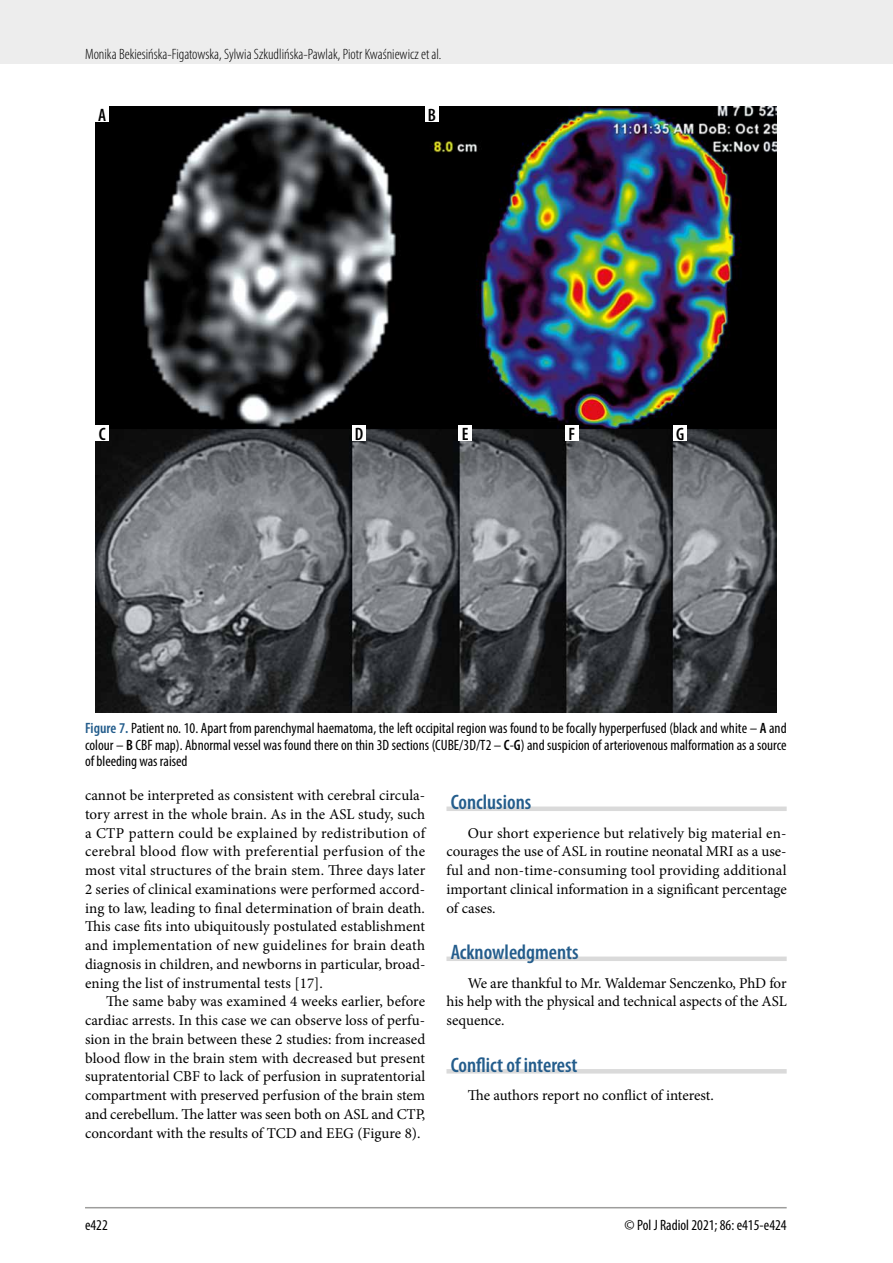
<style>
.page{position:relative;width:893px;height:1263px;background:#fff}
.page>*{position:absolute;margin:0;border:0;box-sizing:border-box;transform-origin:0 0}
.t1{font:600 condensed 21px "Myriad Pro";color:#245d8c}
.t2{font:600 condensed 18px "Myriad Pro";color:#000}
.t3{font:15px/18.8px "Minion Pro";color:#000;text-align:justify}
.t4{font:condensed 15px/16.5px "Myriad Pro";color:#000;text-align:justify}
.t5{font:300 condensed 15px "Myriad Pro";color:#000}
.s1{font-weight:600;color:#245d8c}
.s2{font-weight:600}
</style>
<div class="page">
<div style="left:0;top:0;width:893px;height:64px;background:#ededed"></div>
<hr style="left:85px;top:1207px;width:702px;height:1px;background:#9d9d9c">
<div style="left:446px;top:806px;width:341px;height:5px;background:#dadada"></div>
<div style="left:446px;top:956px;width:341px;height:5px;background:#dadada"></div>
<hr style="left:446px;top:1069px;width:341px;height:4px;background:#dadada">
<img style="left:96px;top:106px;width:680px;height:607px">
<div style="left:96px;top:106px;width:13px;height:16px;background:#fff"></div>
<div style="left:425px;top:106px;width:13px;height:16px;background:#fff"></div>
<div style="left:96px;top:426px;width:13px;height:15px;background:#fff"></div>
<div style="left:352px;top:426px;width:14px;height:15px;background:#fff"></div>
<div style="left:459px;top:426px;width:13px;height:15px;background:#fff"></div>
<div style="left:565px;top:426px;width:13px;height:15px;background:#fff"></div>
<div style="left:673px;top:426px;width:14px;height:15px;background:#fff"></div>
<p class="t5" style="left:85px;top:45px;width:358px">Monika Bekiesińska-Figatowska, Sylwia Szkudlińska-Pawlak, Piotr Kwaśniewicz et al.</p>
<p class="t2" style="left:98px;top:104px;width:10px">A</p>
<p class="t2" style="left:428px;top:104px;width:10px">B</p>
<p class="t2" style="left:99px;top:423px;width:8px">C</p>
<p class="t2" style="left:355px;top:423px;width:10px">D</p>
<p class="t2" style="left:462px;top:423px;width:8px">E</p>
<p class="t2" style="left:568px;top:423px;width:8px">F</p>
<p class="t2" style="left:676px;top:423px;width:10px">G</p>
<p class="t4" style="left:85px;top:720px;width:703px"><span class="s1">Figure 7.</span> Patient no. 10. Apart from parenchymal haematoma, the left occipital region was found to be focally hyperperfused (black and white – <span class="s2">A</span> and colour – <span class="s2">B</span> CBF map). Abnormal vessel was found there on thin 3D sections (CUBE/3D/T2 – <span class="s2">C</span>-<span class="s2">G</span>) and suspicion of arteriovenous malformation as a source of bleeding was raised</p>
<p class="t3" style="left:85px;top:786px;width:342px">cannot be interpreted as consistent with cerebral circula&shy;tory arrest in the whole brain. As in the ASL study, such a CTP pattern could be explained by redistribution of cerebral blood flow with preferential perfusion of the most vital structures of the brain stem. Three days later 2 series of clinical examinations were performed accord&shy;ing to law, leading to final determination of brain death.<br>This case fits into ubiquitously postulated establishment and implementation of new guidelines for brain death diagnosis in children, and newborns in particular, broad&shy;ening the list of instrumental tests [17].</p>
<p class="t3" style="left:85px;top:992px;width:342px;text-indent:21px">The same baby was examined 4 weeks earlier, before cardiac arrests. In this case we can observe loss of perfu&shy;sion in the brain between these 2 studies: from increased blood flow in the brain stem with decreased but present supratentorial CBF to lack of perfusion in supratentorial compartment with preserved perfusion of the brain stem and cerebellum. The latter was seen both on ASL and CTP, concordant with the results of TCD and EEG (Figure 8).</p>
<h1 class="t1" style="left:451px;top:789px;width:82px">Conclusions</h1>
<p class="t3" style="left:446px;top:823px;width:342px;text-indent:21px">Our short experience but relatively big material en&shy;courages the use of ASL in routine neonatal MRI as a use&shy;ful and non-time-consuming tool providing additional important clinical information in a significant percentage of cases.</p>
<h1 class="t1" style="left:451px;top:939px;width:129px">Acknowledgments</h1>
<p class="t3" style="left:446px;top:973px;width:342px;text-indent:21px">We are thankful to Mr. Waldemar Senczenko, PhD for his help with the physical and technical aspects of the ASL sequence.</p>
<h1 class="t1" style="left:451px;top:1052px;width:128px">Conflict of interest</h1>
<p class="t3" style="left:468px;top:1086px;width:248px">The authors report no conflict of interest.</p>
<p class="t4" style="left:85px;top:1216px;width:24px">e422</p>
<p class="t4" style="left:625px;top:1216px;width:164px">© Pol J Radiol 2021; 86: e415-e424</p>
</div>
